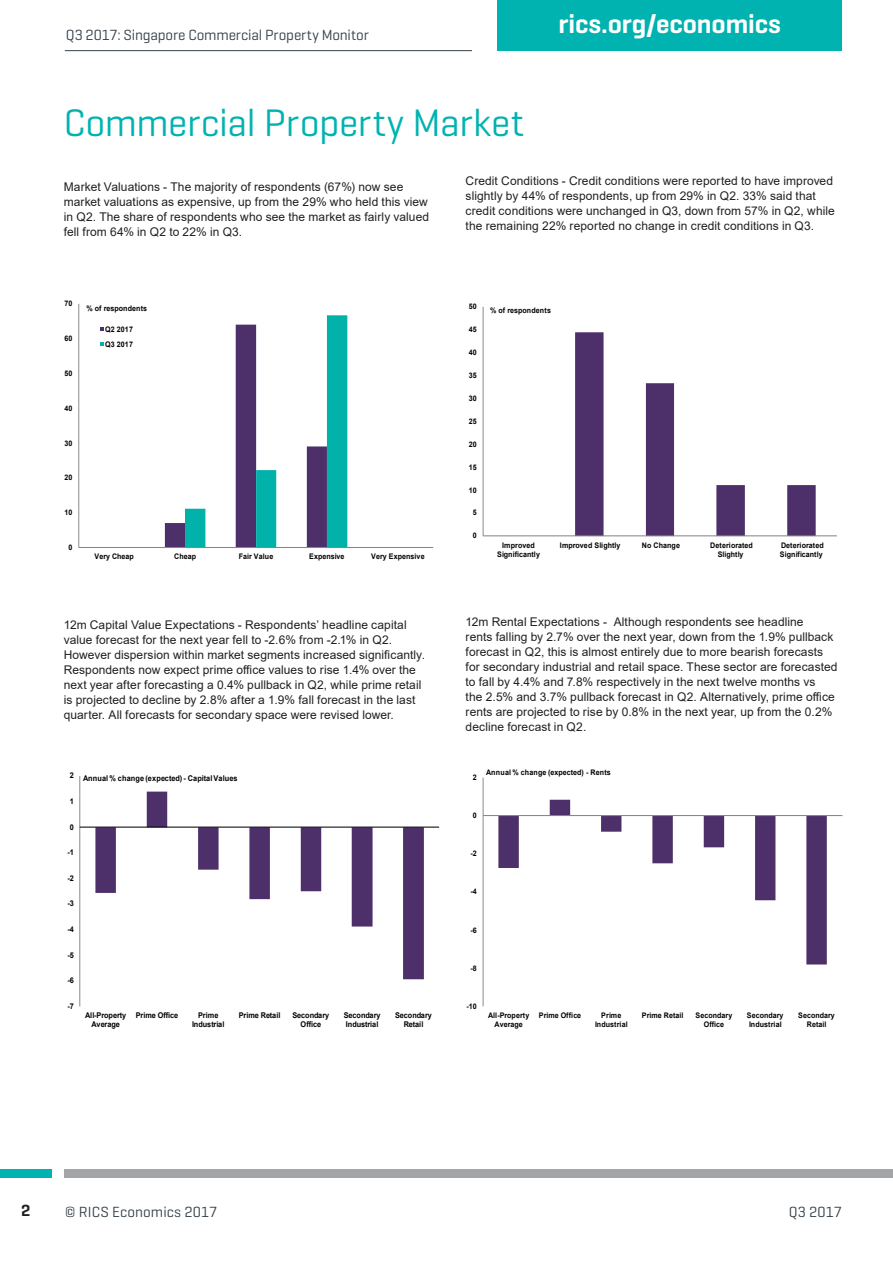
<style>
.page{position:relative;width:893px;height:1263px;background:#fff}
.page>*{position:absolute;margin:0;border:0;box-sizing:border-box;transform-origin:0 0}
.Main_Header{font:39px "Geogrotesque";letter-spacing:-.01em;color:#00b3b0}
.t1{font:600 27px "Geogrotesque";letter-spacing:-.005em;color:#fff}
.t2{font:600 16.5px "Geogrotesque";color:#231f20}
.t3{font:15px "Geogrotesque";color:#36414a}
.Chart_description_te{font:12px/15px "Arial";letter-spacing:.005em;color:#231f20}
.t4{font:700 7.95px/8.9px "Arial";letter-spacing:-.015em;color:#000;text-align:center;scale:.93 1}
.t5{font:700 7.95px "Arial";letter-spacing:.02em;color:#000;scale:.93 1}
.t6{font:700 7.65px/9px "Arial";letter-spacing:.01em;color:#000;text-align:center;scale:.93 1}
</style>
<div class="page">
<div style="left:497px;top:0;width:345px;height:51px;background:#00b3b0"></div>
<hr style="left:65px;top:50px;width:407px;height:1px;background:#36414a">
<div style="left:0;top:1169px;width:51px;height:9px;background:#00b3b0"></div>
<div style="left:64px;top:1169px;width:829px;height:9px;background:#a4a5a9"></div>
<svg style="left:165px;top:315px;width:182px;height:232px"></svg>
<hr style="left:79px;top:304px;width:1px;height:243px;background:#868686">
<hr style="left:79px;top:547px;width:354px;height:1px;background:#868686">
<svg style="left:100px;top:327px;width:4px;height:4px"></svg>
<svg style="left:100px;top:342px;width:4px;height:4px"></svg>
<svg style="left:95px;top:792px;width:329px;height:187px"></svg>
<hr style="left:80px;top:776px;width:1px;height:230px;background:#868686">
<hr style="left:80px;top:827px;width:359px;height:1px;background:#000">
<svg style="left:575px;top:332px;width:241px;height:204px"></svg>
<hr style="left:483px;top:307px;width:1px;height:229px;background:#868686">
<hr style="left:483px;top:536px;width:354px;height:1px;background:#868686">
<svg style="left:498px;top:800px;width:329px;height:164px"></svg>
<hr style="left:483px;top:778px;width:1px;height:228px;background:#868686">
<hr style="left:483px;top:815px;width:359px;height:1px;background:#868686">
<p class="t3" style="left:66px;top:25px;width:305px">Q3 2017: Singapore Commercial Property Monitor</p>
<p class="Main_Header" style="left:64px;top:98px;width:462px">Commercial Property Market</p>
<h2 class="t1" style="left:559px;top:7px;width:224px">rics.org/economics</h2>
<p class="Chart_description_te" style="left:64px;top:179px;width:367px">Market Valuations - The majority of respondents (67%) now see market valuations as expensive, up from the 29% who held this view in Q2. The share of respondents who see the market as fairly valued fell from 64% in Q2 to 22% in Q3.</p>
<p class="t6" style="left:65px;top:299px;width:10px">70</p>
<p class="t6" style="left:65px;top:334px;width:10px">60</p>
<p class="t6" style="left:65px;top:369px;width:10px">50</p>
<p class="t6" style="left:65px;top:404px;width:10px">40</p>
<p class="t6" style="left:65px;top:438px;width:10px">30</p>
<p class="t6" style="left:65px;top:473px;width:10px">20</p>
<p class="t6" style="left:65px;top:508px;width:10px">10</p>
<p class="t6" style="left:69px;top:543px;width:6px">0</p>
<p class="t6" style="left:86px;top:304px;width:67px">% of respondents</p>
<p class="t6" style="left:105px;top:322px;width:31px;line-height:14.7px;text-align:left">Q2 2017<br>Q3 2017</p>
<p class="t6" style="left:94px;top:552px;width:44px">Very Cheap</p>
<p class="t6" style="left:174px;top:552px;width:25px">Cheap</p>
<p class="t6" style="left:239px;top:552px;width:39px">Fair Value</p>
<p class="t6" style="left:309px;top:552px;width:40px">Expensive</p>
<p class="t6" style="left:371px;top:552px;width:59px">Very Expensive</p>
<p class="Chart_description_te" style="left:64px;top:617px;width:363px">12m Capital Value Expectations - Respondents’ headline capital value forecast for the next year fell to -2.6% from -2.1% in Q2.<br>However dispersion within market segments increased significantly.<br>Respondents now expect prime office values to rise 1.4% over the next year after forecasting a 0.4% pullback in Q2, while prime retail is projected to decline by 2.8% after a 1.9% fall forecast in the last quarter. All forecasts for secondary space were revised lower.</p>
<p class="t4" style="left:70px;top:771px;width:6px">2</p>
<p class="t4" style="left:70px;top:797px;width:6px">1</p>
<p class="t4" style="left:70px;top:822px;width:6px">0</p>
<p class="t4" style="left:67px;top:848px;width:8px">-1</p>
<p class="t4" style="left:67px;top:874px;width:8px">-2</p>
<p class="t4" style="left:67px;top:899px;width:8px">-3</p>
<p class="t4" style="left:67px;top:925px;width:8px">-4</p>
<p class="t4" style="left:67px;top:950px;width:8px">-5</p>
<p class="t4" style="left:67px;top:976px;width:8px">-6</p>
<p class="t4" style="left:67px;top:1002px;width:8px">-7</p>
<p class="t5" style="left:83px;top:773px;width:168px">Annual% change (expected) - Capital Values</p>
<p class="t4" style="left:85px;top:1011px;width:46px">All-Property<br>Average</p>
<p class="t4" style="left:136px;top:1011px;width:47px">Prime Office</p>
<p class="t4" style="left:192px;top:1011px;width:36px">Prime<br>Industrial</p>
<p class="t4" style="left:239px;top:1011px;width:46px">Prime Retail</p>
<p class="t4" style="left:292px;top:1011px;width:41px">Secondary<br>Office</p>
<p class="t4" style="left:344px;top:1011px;width:41px;text-align:left">Secondary<br>Industrial</p>
<p class="t4" style="left:395px;top:1011px;width:41px">Secondary<br>Retail</p>
<p class="Chart_description_te" style="left:466px;top:173px;width:371px">Credit Conditions - Credit conditions were reported to have improved slightly by 44% of respondents, up from 29% in Q2. 33% said that credit conditions were unchanged in Q3, down from 57% in Q2, while the remaining 22% reported no change in credit conditions in Q3.</p>
<p class="t6" style="left:469px;top:302px;width:10px">50</p>
<p class="t6" style="left:469px;top:325px;width:10px">45</p>
<p class="t6" style="left:469px;top:348px;width:10px">40</p>
<p class="t6" style="left:469px;top:371px;width:10px">35</p>
<p class="t6" style="left:469px;top:394px;width:10px">30</p>
<p class="t6" style="left:469px;top:417px;width:10px">25</p>
<p class="t6" style="left:469px;top:440px;width:10px">20</p>
<p class="t6" style="left:469px;top:462px;width:10px">15</p>
<p class="t6" style="left:469px;top:485px;width:10px">10</p>
<p class="t6" style="left:473px;top:508px;width:6px">5</p>
<p class="t6" style="left:473px;top:531px;width:6px">0</p>
<p class="t6" style="left:490px;top:306px;width:67px">% of respondents</p>
<p class="t6" style="left:497px;top:540px;width:48px">Improved<br>Significantly</p>
<p class="t6" style="left:560px;top:540px;width:67px">Improved Slightly</p>
<p class="t6" style="left:642px;top:540px;width:43px">No Change</p>
<p class="t6" style="left:710px;top:540px;width:47px">Deteriorated<br>Slightly</p>
<p class="t6" style="left:780px;top:540px;width:49px;text-align:left">Deteriorated<br>Significantly</p>
<p class="Chart_description_te" style="left:466px;top:615px;width:373px">12m Rental Expectations - Although respondents see headline<br>rents falling by 2.7% over the next year, down from the 1.9% pullback forecast in Q2, this is almost entirely due to more bearish forecasts for secondary industrial and retail space. These sector are forecasted to fall by 4.4% and 7.8% respectively in the next twelve months vs<br>the 2.5% and 3.7% pullback forecast in Q2. Alternatively, prime office rents are projected to rise by 0.8% in the next year, up from the 0.2% decline forecast in Q2.</p>
<p class="t6" style="left:473px;top:773px;width:6px">2</p>
<p class="t6" style="left:486px;top:768px;width:136px">Annual % change (expected) - Rents</p>
<p class="t6" style="left:473px;top:811px;width:6px">0</p>
<p class="t6" style="left:470px;top:849px;width:8px">-2</p>
<p class="t6" style="left:470px;top:887px;width:8px">-4</p>
<p class="t6" style="left:470px;top:925px;width:8px">-6</p>
<p class="t6" style="left:470px;top:963px;width:8px">-8</p>
<p class="t6" style="left:466px;top:1002px;width:13px">-10</p>
<p class="t6" style="left:488px;top:1011px;width:46px">All-Property<br>Average</p>
<p class="t6" style="left:539px;top:1011px;width:47px">Prime Office</p>
<p class="t6" style="left:595px;top:1011px;width:37px">Prime<br>Industrial</p>
<p class="t6" style="left:642px;top:1011px;width:46px">Prime Retail</p>
<p class="t6" style="left:695px;top:1011px;width:41px">Secondary<br>Office</p>
<p class="t6" style="left:747px;top:1011px;width:41px;text-align:left">Secondary<br>Industrial</p>
<p class="t6" style="left:798px;top:1011px;width:41px">Secondary<br>Retail</p>
<p class="t2" style="left:21px;top:1200px;width:11px">2</p>
<p class="t3" style="left:65px;top:1202px;width:154px">© RICS Economics 2017</p>
<p class="t3" style="left:789px;top:1202px;width:55px">Q3 2017</p>
</div>
